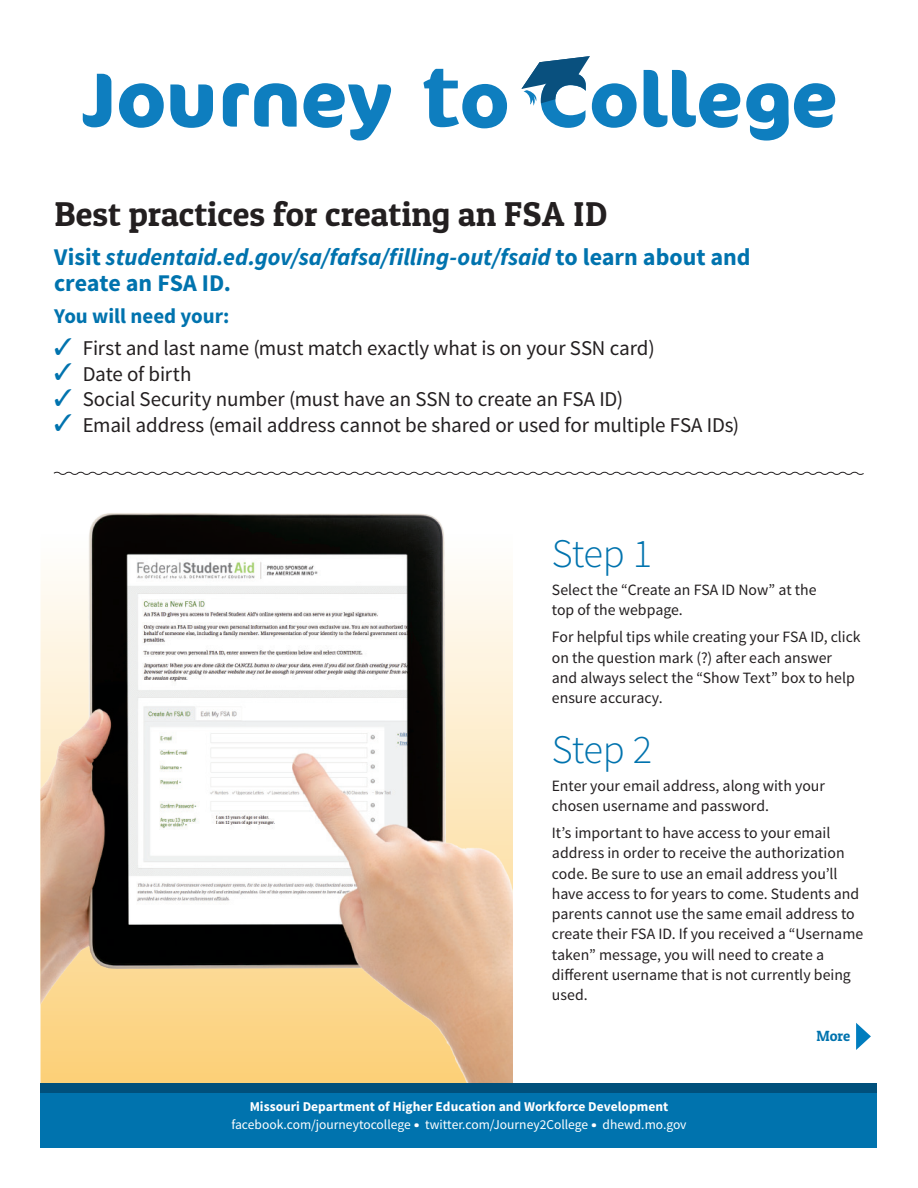
<style>
.page{position:relative;width:918px;height:1188px;background:#fff}
.page>*{position:absolute;margin:0;border:0;box-sizing:border-box;transform-origin:0 0}
.t1{font:93.3px "Patua One";color:#0e7ebf;scale:1.09 1}
.t2{font:300 40.5px "Source Sans Pro";letter-spacing:-.02em;color:#0073ae}
.t3{font:34.5px "Patua One";color:#231f20}
.body_copy_tabs{font:italic 700 24px "Source Sans Pro";letter-spacing:-.005em;color:#0073ae}
.body_copy_tabs-2{font:700 24px "Source Sans Pro";letter-spacing:-.005em;color:#0073ae}
.body_copy_tabs-3{font:21px "Source Sans Pro";letter-spacing:-.01em;color:#231f20}
.body_copy_tabs-4{font:700 21px "Source Sans Pro";color:#0073ae}
.body_copy_tabs-5{font:15.75px/20.2px "Source Sans Pro";color:#231f20}
.t4{font:14.7px "Patua One";color:#0073ae}
.t5{font:13.5px "Source Sans Pro";color:#fff}
.t6{font:700 13.5px "Source Sans Pro";color:#fff}
.s1{font-style:normal}
.s2{color:#0073ae}
.s3{font-family:"Patua One";font-size:18px}
</style>
<div class="page">
<img style="left:40px;top:513px;width:473px;height:571px">
<div style="left:40px;top:1084px;width:838px;height:46px;background:#00507c"></div>
<div style="left:40px;top:1093px;width:838px;height:55px;background:#0073ae"></div>
<svg style="left:53px;top:471px;width:811px;height:4px"></svg>
<svg style="left:856px;top:1023px;width:15px;height:27px"></svg>
<svg style="left:83px;top:70px;width:752px;height:71px"></svg>
<svg style="left:462px;top:84px;width:45px;height:44px"></svg>
<svg style="left:521px;top:56px;width:69px;height:50px"></svg>
<p class="t1" style="left:422px;top:37px;width:36px">t</p>
<p class="t3" style="left:55px;top:192px;width:554px">Best practices for creating an FSA ID</p>
<p class="body_copy_tabs" style="left:54px;top:242px;width:698px"><span class="s1">Visit</span> studentaid.ed.gov/sa/fafsa/filling-out/fsaid <span class="s1">to learn about and</span></p>
<p class="body_copy_tabs-2" style="left:54px;top:268px;width:178px">create an FSA ID.</p>
<p class="body_copy_tabs-4" style="left:54px;top:303px;width:177px">You will need your:</p>
<p class="body_copy_tabs-3" style="left:54px;top:335px;width:602px"><span class="s2">✓</span> First and last name (must match exactly what is on your SSN card)</p>
<p class="body_copy_tabs-3" style="left:54px;top:361px;width:139px"><span class="s2">✓</span> Date of birth</p>
<p class="body_copy_tabs-3" style="left:54px;top:386px;width:570px"><span class="s2">✓</span> Social Security number (must have an SSN to create an FSA ID)</p>
<p class="body_copy_tabs-3" style="left:54px;top:412px;width:686px"><span class="s2">✓</span> Email address (email address cannot be shared or used for multiple FSA IDs)</p>
<p class="t2" style="left:552px;top:529px;width:102px">Step 1</p>
<p class="body_copy_tabs-5" style="left:552px;top:580px;width:266px">Select the “Create an FSA ID Now” at the top of the webpage.</p>
<p class="body_copy_tabs-5" style="left:552px;top:627px;width:310px">For helpful tips while creating your FSA ID, click on the question mark (?) after each answer and always select the “Show Text” box to help ensure accuracy.</p>
<p class="t2" style="left:552px;top:725px;width:102px">Step 2</p>
<p class="body_copy_tabs-5" style="left:552px;top:776px;width:275px">Enter your email address, along with your chosen username and password.</p>
<p class="body_copy_tabs-5" style="left:552px;top:823px;width:313px">It’s important to have access to your email address in order to receive the authorization code. Be sure to use an email address you’ll have access to for years to come. Students and parents cannot use the same email address to create their FSA ID. If you received a “Username taken” message, you will need to create a different username that is not currently being used.</p>
<p class="t4" style="left:816px;top:1026px;width:36px">More</p>
<p class="t6" style="left:250px;top:1098px;width:420px">Missouri Department of Higher Education and Workforce Development</p>
<p class="t5" style="left:231px;top:1116px;width:457px">facebook.com/journeytocollege <span class="s3">•</span> twitter.com/Journey2College <span class="s3">•</span> dhewd.mo.gov</p>
</div>
